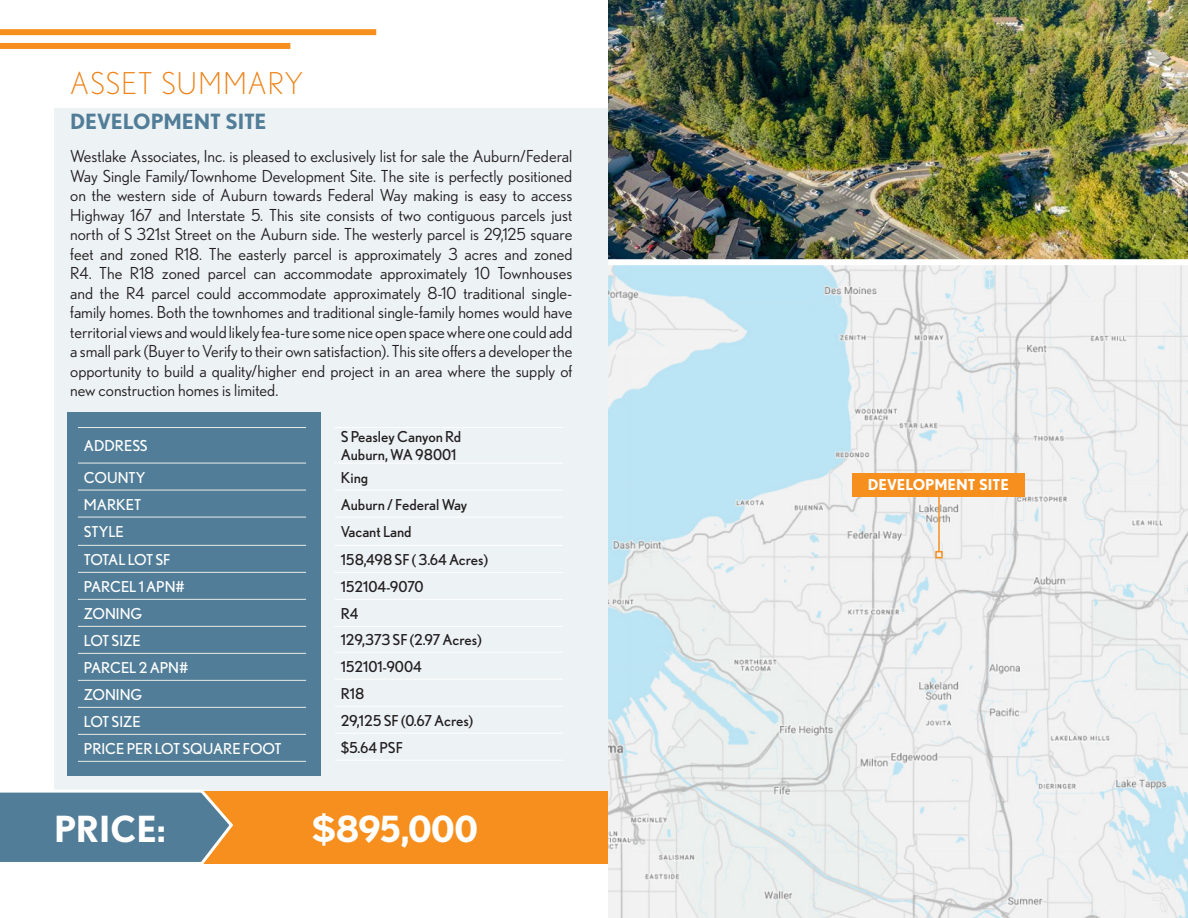
<style>
.page{position:relative;width:1188px;height:918px;background:#fff}
.page>*{position:absolute;margin:0;border:0;box-sizing:border-box;transform-origin:0 0}
.t1{font:700 36px "Nobel";color:#fff}
.t2{font:300 30px "Nobel";letter-spacing:.035em;color:#ed8217}
.t3{font:700 21px "Nobel";letter-spacing:-.005em;color:#517d98}
.t4{font:16.5px/19.5px "Nobel";color:#231f20;text-align:justify}
.t5{font:15px "Nobel";color:#231f20}
.t6{font:15px "Nobel";color:#fff}
.t7{font:700 15px "Nobel";color:#fff}
.t8{font:15px "Nobel";letter-spacing:-.05em;color:#fff}
</style>
<div class="page">
<div style="left:0;top:29px;width:376px;height:6px;background:#f68f1e"></div>
<div style="left:0;top:43px;width:290px;height:6px;background:#f68f1e"></div>
<div style="left:54px;top:108px;width:562px;height:756px;background:#edf2f4"></div>
<div style="left:196px;top:791px;width:449px;height:72px;background:#f68f1e"></div>
<img style="left:608px;top:265px;width:580px;height:653px">
<hr style="left:938px;top:496px;width:2px;height:56px;background:#f68f1e">
<div style="left:935px;top:551px;width:8px;height:7px;border:2px solid #f68f1e"></div>
<div style="left:852px;top:473px;width:173px;height:23px;background:#f68f1e"></div>
<img style="left:608px;top:0;width:580px;height:259px">
<div style="left:608px;top:259px;width:580px;height:6px;background:#fff"></div>
<svg style="left:0;top:790px;width:235px;height:74px;background:#698796"></svg>
<div style="left:67px;top:412px;width:253px;height:364px;background:#517d98"></div>
<hr style="left:78px;top:427px;width:228px;height:1px;background:#e9ebe8">
<hr style="left:78px;top:463px;width:228px;height:1px;background:#e9ebe8">
<hr style="left:78px;top:490px;width:228px;height:1px;background:#e9ebe8">
<hr style="left:78px;top:517px;width:228px;height:1px;background:#e9ebe8">
<hr style="left:78px;top:545px;width:228px;height:1px;background:#e9ebe8">
<hr style="left:78px;top:572px;width:228px;height:1px;background:#e9ebe8">
<hr style="left:78px;top:599px;width:228px;height:1px;background:#e9ebe8">
<hr style="left:78px;top:626px;width:228px;height:1px;background:#e9ebe8">
<hr style="left:78px;top:653px;width:228px;height:1px;background:#e9ebe8">
<hr style="left:78px;top:680px;width:228px;height:1px;background:#e9ebe8">
<hr style="left:78px;top:707px;width:228px;height:1px;background:#e9ebe8">
<hr style="left:78px;top:734px;width:228px;height:1px;background:#e9ebe8">
<hr style="left:78px;top:761px;width:228px;height:1px;background:#e9ebe8">
<hr style="left:335px;top:427px;width:228px;height:1px;background:#fff">
<hr style="left:335px;top:463px;width:228px;height:1px;background:#fff">
<hr style="left:335px;top:490px;width:228px;height:1px;background:#fff">
<hr style="left:335px;top:517px;width:228px;height:1px;background:#fff">
<hr style="left:335px;top:545px;width:228px;height:1px;background:#fff">
<hr style="left:335px;top:572px;width:228px;height:1px;background:#fff">
<hr style="left:335px;top:599px;width:228px;height:1px;background:#fff">
<hr style="left:335px;top:626px;width:228px;height:1px;background:#fff">
<hr style="left:335px;top:652px;width:228px;height:1px;background:#fff">
<hr style="left:335px;top:679px;width:228px;height:1px;background:#fff">
<hr style="left:335px;top:706px;width:228px;height:1px;background:#fff">
<hr style="left:335px;top:733px;width:228px;height:1px;background:#fff">
<hr style="left:335px;top:760px;width:228px;height:1px;background:#fff">
<p class="t2" style="left:70px;top:67px;width:235px">ASSET SUMMARY</p>
<p class="t3" style="left:70px;top:109px;width:198px">DEVELOPMENT SITE</p>
<p class="t4" style="left:70px;top:146px;width:504px">Westlake Associates, Inc. is pleased to exclusively list for sale the Auburn/Federal Way Single Family/Townhome Development Site. The site is perfectly positioned on the western side of Auburn towards Federal Way making is easy to access Highway 167 and Interstate 5. This site consists of two contiguous parcels just north of S 321st Street on the Auburn side. The westerly parcel is 29,125 square feet and zoned R18. The easterly parcel is approximately 3 acres and zoned R4. The R18 zoned parcel can accommodate approximately 10 Townhouses and the R4 parcel could accommodate approximately 8-10 traditional single&shy;family homes. Both the townhomes and traditional single-family homes would have territorial views and would likely fea-ture some nice open space where one could add a small park (Buyer to Verify to their own satisfaction). This site offers a developer the opportunity to build a quality/higher end project in an area where the supply of new construction homes is limited.</p>
<p class="t6" style="left:84px;top:437px;width:65px">ADDRESS</p>
<p class="t6" style="left:84px;top:469px;width:63px">COUNTY</p>
<p class="t6" style="left:84px;top:496px;width:59px">MARKET</p>
<p class="t6" style="left:84px;top:523px;width:41px">STYLE</p>
<p class="t8" style="left:84px;top:551px;width:88px">TOTAL LOT SF</p>
<p class="t6" style="left:84px;top:578px;width:102px">PARCEL 1 APN#</p>
<p class="t6" style="left:84px;top:605px;width:60px">ZONING</p>
<p class="t6" style="left:84px;top:632px;width:58px">LOT SIZE</p>
<p class="t6" style="left:84px;top:659px;width:106px">PARCEL 2 APN#</p>
<p class="t6" style="left:84px;top:686px;width:60px">ZONING</p>
<p class="t6" style="left:84px;top:713px;width:58px">LOT SIZE</p>
<p class="t6" style="left:84px;top:740px;width:199px">PRICE PER LOT SQUARE FOOT</p>
<p class="t5" style="left:341px;top:428px;width:122px">S Peasley Canyon Rd</p>
<p class="t5" style="left:341px;top:446px;width:117px">Auburn, WA 98001</p>
<p class="t5" style="left:341px;top:469px;width:29px">King</p>
<p class="t5" style="left:341px;top:496px;width:128px">Auburn / Federal Way</p>
<p class="t5" style="left:341px;top:523px;width:72px">Vacant Land</p>
<p class="t5" style="left:341px;top:551px;width:149px">158,498 SF ( 3.64 Acres)</p>
<p class="t5" style="left:341px;top:578px;width:84px">152104-9070</p>
<p class="t5" style="left:341px;top:605px;width:19px">R4</p>
<p class="t5" style="left:341px;top:631px;width:142px">129,373 SF (2.97 Acres)</p>
<p class="t5" style="left:341px;top:658px;width:83px">152101-9004</p>
<p class="t5" style="left:341px;top:685px;width:25px">R18</p>
<p class="t5" style="left:341px;top:712px;width:134px">29,125 SF (0.67 Acres)</p>
<p class="t5" style="left:341px;top:739px;width:64px">$5.64 PSF</p>
<p class="t1" style="left:54px;top:807px;width:113px">PRICE:</p>
<p class="t1" style="left:311px;top:807px;width:168px">$895,000</p>
<p class="t7" style="left:868px;top:476px;width:143px">DEVELOPMENT SITE</p>
</div>
